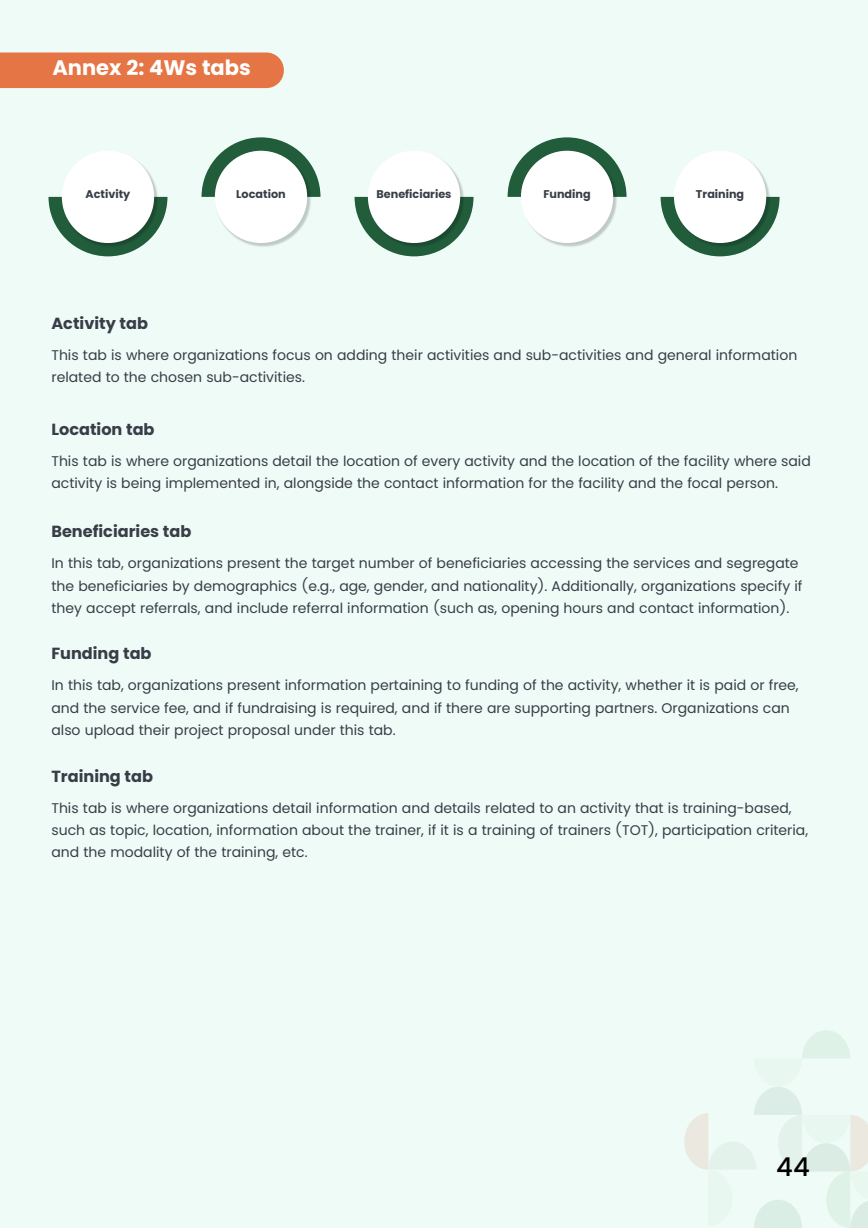
<style>
.page{position:relative;width:868px;height:1228px;background:#eefbf6}
.page>*{position:absolute;margin:0;border:0;box-sizing:border-box;transform-origin:0 0}
.t1{font:500 25.9px "Poppins";color:#000}
.t2{font:700 21px "Poppins";color:#fff}
.t3{font:700 16.1px "Poppins";color:#383d47}
.t4{font:14px/22.4px "Poppins";color:#383d47}
.t5{font:700 11.2px "Poppins";color:#383d47}
</style>
<div class="page">
<svg style="left:684px;top:1030px;width:184px;height:198px"></svg>
<div style="left:0;top:52px;width:284px;height:36px;background:#e67545"></div>
<svg style="left:49px;top:197px;width:118px;height:59px"></svg>
<svg style="left:355px;top:197px;width:119px;height:59px"></svg>
<svg style="left:661px;top:197px;width:119px;height:59px"></svg>
<svg style="left:202px;top:137px;width:119px;height:60px"></svg>
<svg style="left:508px;top:137px;width:119px;height:60px"></svg>
<div style="left:62px;top:151px;width:96px;height:96px;background:#000;opacity:.2"></div>
<div style="left:62px;top:151px;width:92px;height:92px;background:#fff;border-radius:50%"></div>
<div style="left:369px;top:151px;width:96px;height:96px;background:#000;opacity:.2"></div>
<div style="left:368px;top:151px;width:92px;height:92px;background:#fff;border-radius:50%"></div>
<div style="left:675px;top:151px;width:96px;height:96px;background:#000;opacity:.2"></div>
<div style="left:674px;top:151px;width:92px;height:92px;background:#fff;border-radius:50%"></div>
<div style="left:215px;top:151px;width:97px;height:96px;background:#000;opacity:.2"></div>
<div style="left:215px;top:151px;width:92px;height:92px;background:#fff;border-radius:50%"></div>
<div style="left:521px;top:151px;width:97px;height:96px;background:#000;opacity:.2"></div>
<div style="left:521px;top:151px;width:92px;height:92px;background:#fff;border-radius:50%"></div>
<h2 class="t2" style="left:149px;top:55px;width:103px">4Ws tabs</h2>
<h2 class="t2" style="left:53px;top:56px;width:93px">Annex 2:</h2>
<p class="t5" style="left:86px;top:188px;width:46px">Activity</p>
<p class="t3" style="left:51px;top:314px;width:98px">Activity tab</p>
<p class="t5" style="left:236px;top:188px;width:51px">Location</p>
<p class="t5" style="left:377px;top:188px;width:76px">Beneficiaries</p>
<p class="t5" style="left:543px;top:188px;width:49px">Funding</p>
<p class="t5" style="left:696px;top:188px;width:50px">Training</p>
<p class="t4" style="left:51px;top:344px;width:747px">This tab is where organizations focus on adding their activities and sub-activities and general information related to the chosen sub-activities.</p>
<p class="t3" style="left:51px;top:419px;width:105px">Location tab</p>
<p class="t4" style="left:51px;top:449px;width:761px">This tab is where organizations detail the location of every activity and the location of the facility where said activity is being implemented in, alongside the contact information for the facility and the focal person.</p>
<p class="t3" style="left:51px;top:522px;width:141px">Beneficiaries tab</p>
<p class="t4" style="left:51px;top:552px;width:753px">In this tab, organizations present the target number of beneficiaries accessing the services and segregate the beneficiaries by demographics (e g. ., age, gender, and nationality .) Additionally, organizations specify if they accept referrals, and include referral information (such as, opening hours and contact information .(</p>
<p class="t3" style="left:51px;top:644px;width:102px">Funding tab</p>
<p class="t4" style="left:51px;top:674px;width:749px">In this tab, organizations present information pertaining to funding of the activity, whether it is paid or free, and the service fee, and if fundraising is required, and if there are supporting partners. Organizations can also upload their project proposal under this tab.</p>
<p class="t3" style="left:51px;top:767px;width:103px">Training tab</p>
<p class="t4" style="left:51px;top:797px;width:758px">This tab is where organizations detail information and details related to an activity that is training-based, such as topic, location, information about the trainer itif, is a training of trainers (TOT ,) participation criteria, and the modality of the training, etc.</p>
<h1 class="t1" style="left:776px;top:1151px;width:35px">44</h1>
</div>
